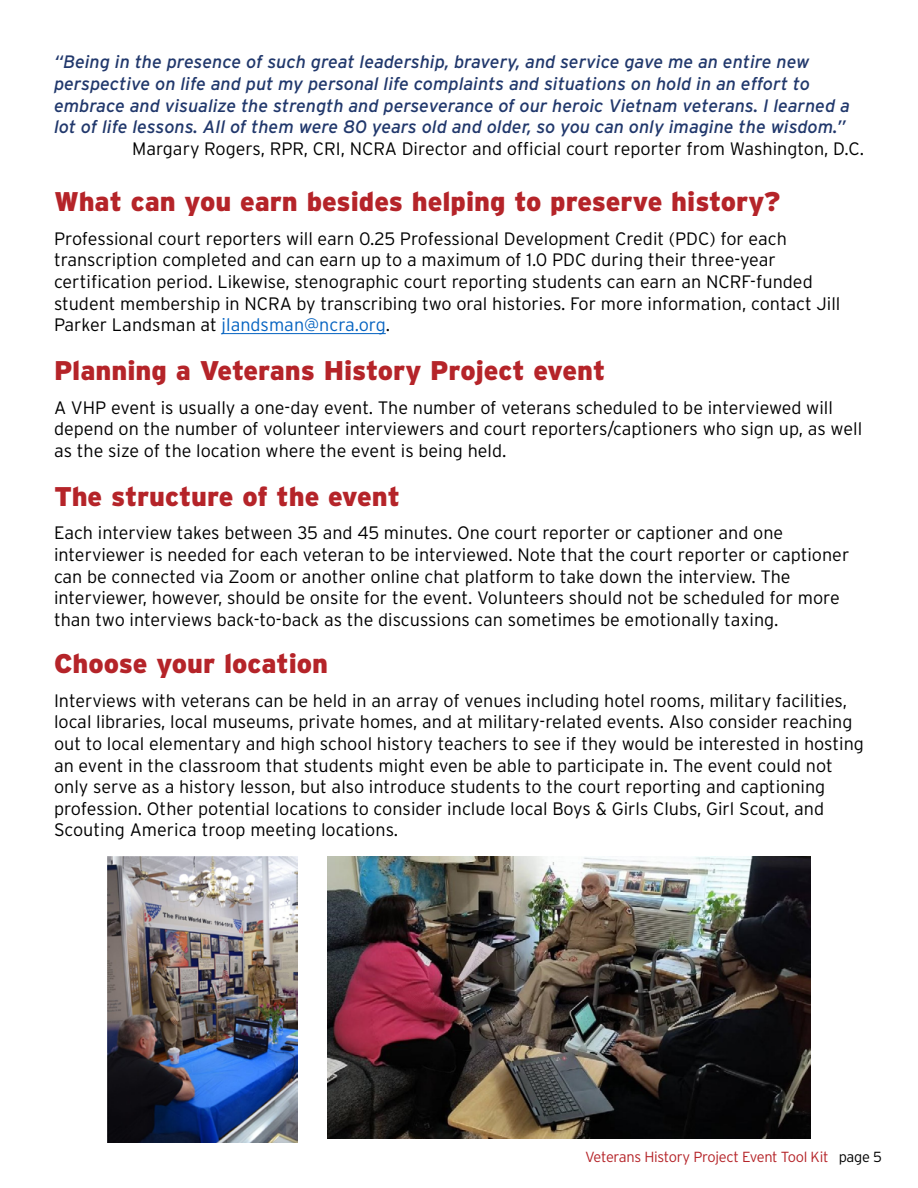
<style>
.page{position:relative;width:918px;height:1188px;background:#fff}
.page>*{position:absolute;margin:0;border:0;box-sizing:border-box;transform-origin:0 0}
.t1{font:900 27px "Interstate";color:#b52429}
.t2{font:300 18px/21.6px "Interstate";color:#000}
.t3{font:italic 18px/21.6px "Interstate";color:#21386c}
.t4{font:300 14.7px "Interstate";letter-spacing:-.02em;color:#b52429}
.s1{color:#0563c1}
.s2{color:#000}
</style>
<div class="page">
<hr style="left:222px;top:333px;width:164px;height:1px;background:#0563c1">
<img style="left:328px;top:857px;width:483px;height:282px">
<img style="left:107px;top:857px;width:190px;height:285px">
<p class="t3" style="left:54px;top:51px;width:797px">“Being in the presence of such great leadership, bravery, and service gave me an entire new perspective on life and put my personal life complaints and situations on hold in an effort to embrace and visualize the strength and perseverance of our heroic Vietnam veterans. I learned a lot of life lessons. All of them were 80 years old and older, so you can only imagine the wisdom.”</p>
<p class="t2" style="left:132px;top:138px;width:733px">Margary Rogers, RPR, CRI, NCRA Director and official court reporter from Washington, D.C.</p>
<h1 class="t1" style="left:54px;top:186px;width:728px">What can you earn besides helping to preserve history?</h1>
<p class="t2" style="left:54px;top:228px;width:788px">Professional court reporters will earn 0.25 Professional Development Credit (PDC) for each transcription completed and can earn up to a maximum of 1.0 PDC during their three-year certification period. Likewise, stenographic court reporting students can earn an NCRF-funded student membership in NCRA by transcribing two oral histories. For more information, contact Jill Parker Landsman at <span class="s1">jlandsman@ncra.org</span>.</p>
<h1 class="t1" style="left:54px;top:355px;width:553px">Planning a Veterans History Project event</h1>
<p class="t2" style="left:54px;top:396px;width:810px">A VHP event is usually a one-day event. The number of veterans scheduled to be interviewed will depend on the number of volunteer interviewers and court reporters/captioners who sign up, as well as the size of the location where the event is being held.</p>
<h1 class="t1" style="left:54px;top:481px;width:347px">The structure of the event</h1>
<p class="t2" style="left:54px;top:522px;width:797px">Each interview takes between 35 and 45 minutes. One court reporter or captioner and one interviewer is needed for each veteran to be interviewed. Note that the court reporter or captioner can be connected via Zoom or another online chat platform to take down the interview. The interviewer, however, should be onsite for the event. Volunteers should not be scheduled for more than two interviews back-to-back as the discussions can sometimes be emotionally taxing.</p>
<h1 class="t1" style="left:54px;top:648px;width:276px">Choose your location</h1>
<p class="t2" style="left:54px;top:690px;width:812px">Interviews with veterans can be held in an array of venues including hotel rooms, military facilities, local libraries, local museums, private homes, and at military-related events. Also consider reaching out to local elementary and high school history teachers to see if they would be interested in hosting an event in the classroom that students might even be able to participate in. The event could not only serve as a history lesson, but also introduce students to the court reporting and captioning profession. Other potential locations to consider include local Boys &amp; Girls Clubs, Girl Scout, and Scouting America troop meeting locations.</p>
<p class="t4" style="left:585px;top:1148px;width:298px">Veterans History Project Event Tool Kit <span class="s2">page 5</span></p>
</div>
